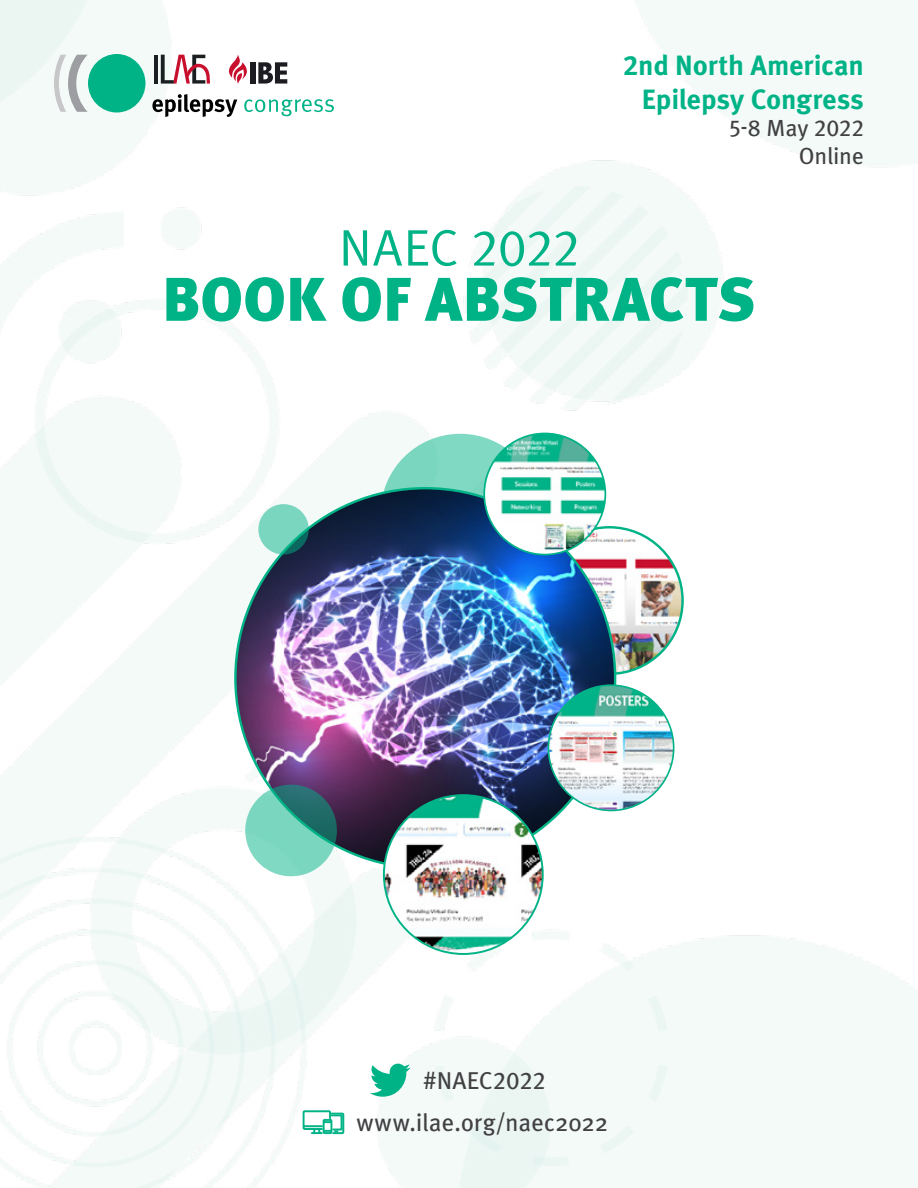
<style>
.page{position:relative;width:918px;height:1188px;background:#fff}
.page>*{position:absolute;margin:0;border:0;box-sizing:border-box;transform-origin:0 0}
.t1{font:900 61.5px "Meta Pro";letter-spacing:.005em;color:#00b387}
.t2{font:51.45px "Meta Pro Norm";letter-spacing:-.015em;color:#00b387}
.t3{font:700 27.9px/33.5px "Meta Pro";letter-spacing:-.01em;color:#00b387;text-align:right}
.t4{font:24.6px "Meta Pro";letter-spacing:-.005em;color:#414042}
.t5{font:24.3px "Meta Pro";letter-spacing:-.005em;color:#414042}
.t6{font:23.25px/27.9px "Meta Pro";letter-spacing:-.01em;color:#414042;text-align:right}
</style>
<div class="page">
<img style="left:0;top:0;width:918px;height:1188px">
<svg style="left:244px;top:99px;width:90px;height:17px"></svg>
<svg style="left:152px;top:94px;width:85px;height:23px"></svg>
<svg style="left:229px;top:55px;width:18px;height:29px"></svg>
<svg style="left:258px;top:62px;width:29px;height:22px"></svg>
<div style="left:250px;top:62px;width:5px;height:22px;background:#1c1c21"></div>
<svg style="left:161px;top:55px;width:49px;height:29px"></svg>
<hr style="left:154px;top:55px;width:3px;height:29px;background:#1c1f21">
<div style="left:88px;top:54px;width:57px;height:58px;background:#00b387;border-radius:50%"></div>
<svg style="left:54px;top:55px;width:34px;height:57px"></svg>
<svg style="left:370px;top:1064px;width:40px;height:33px"></svg>
<svg style="left:302px;top:1110px;width:43px;height:24px"></svg>
<div style="left:381px;top:434px;width:159px;height:159px;background:#80d9c3;border-radius:50%"></div>
<img style="left:536px;top:527px;width:147px;height:147px;border-radius:73px">
<img style="left:237px;top:551px;width:47px;height:103px">
<img style="left:284px;top:488px;width:243px;height:380px">
<img style="left:527px;top:518px;width:88px;height:321px">
<img style="left:235px;top:654px;width:50px;height:152px">
<img style="left:548px;top:685px;width:126px;height:125px;border-radius:63px">
<img style="left:484px;top:433px;width:121px;height:122px;border-radius:61px">
<div style="left:483px;top:433px;width:123px;height:122px;border:2px solid #00b387;border-radius:50%"></div>
<svg style="left:245px;top:785px;width:92px;height:91px;background:#5fb7a6"></svg>
<img style="left:384px;top:795px;width:159px;height:159px;border-radius:79px">
<svg style="left:258px;top:504px;width:51px;height:51px;background:#6ac8b2"></svg>
<p class="t3" style="left:623px;top:47px;width:243px">2nd North American<br>Epilepsy Congress</p>
<p class="t6" style="left:729px;top:113px;width:136px">5-8 May 2022<br>Online</p>
<h2 class="t2" style="left:339px;top:209px;width:242px">NAEC 2022</h2>
<h1 class="t1" style="left:162px;top:251px;width:595px">BOOK OF ABSTRACTS</h1>
<p class="t5" style="left:423px;top:1062px;width:124px">#NAEC2022</p>
<p class="t4" style="left:357px;top:1104px;width:253px">www.ilae.org/naec2022</p>
</div>
